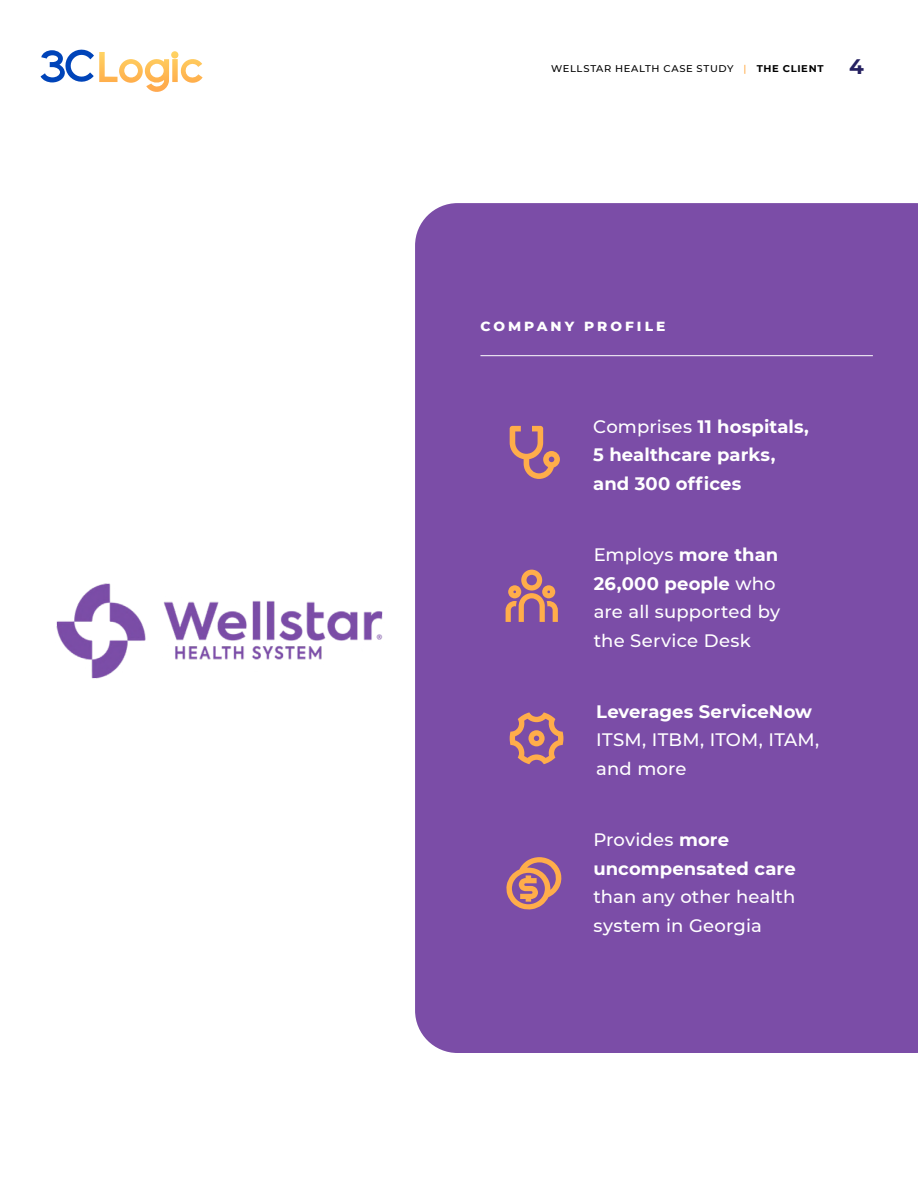
<style>
.page{position:relative;width:918px;height:1188px;background:#fff}
.page>*{position:absolute;margin:0;border:0;box-sizing:border-box;transform-origin:0 0}
.t1{font:500 18px/28.5px "Montserrat";letter-spacing:.01em;color:#fff}
.t2{font:700 18px/28.5px "Montserrat";letter-spacing:.005em;color:#fff}
.t3{font:800 13.5px "Montserrat";letter-spacing:.22em;color:#fff}
.t4{font:500 9.75px "Montserrat";letter-spacing:.065em;color:#000}
.s1{color:#ffad4b}
.s2{font-weight:700}
.s3{font-weight:700;font-size:21px;color:#262161}
.s4{font-weight:500}
</style>
<div class="page">
<img style="left:56px;top:583px;width:327px;height:96px">
<div style="left:415px;top:203px;width:503px;height:850px;background:#7b4da7"></div>
<hr style="left:480px;top:355px;width:393px;height:1px;background:#fff">
<svg style="left:41px;top:50px;width:161px;height:42px"></svg>
<svg style="left:510px;top:426px;width:50px;height:53px;background:#a76d87"></svg>
<svg style="left:506px;top:857px;width:56px;height:53px;background:#b4767e"></svg>
<svg style="left:506px;top:570px;width:52px;height:52px;background:#b07381"></svg>
<svg style="left:510px;top:712px;width:53px;height:52px;background:#ad7183"></svg>
<p class="t4" style="left:551px;top:62px;width:314px">WELLSTAR HEALTH CASE STUDY <span class="s1">|</span> <span class="s2">THE CLIENT</span> <span class="s3">4</span></p>
<p class="t3" style="left:480px;top:317px;width:186px">COMPANY PROFILE</p>
<p class="t2" style="left:593px;top:411px;width:217px"><span class="s4">Comprises</span> 11 hospitals,<br>5 healthcare parks, and 300 offices</p>
<p class="t1" style="left:594px;top:540px;width:188px">Employs <span class="s2">more than<br>26,000 people</span> who are all supported by the Service Desk</p>
<p class="t2" style="left:596px;top:696px;width:217px">Leverages ServiceNow</p>
<p class="t1" style="left:596px;top:725px;width:224px">ITSM, ITBM, ITOM, ITAM, and more</p>
<p class="t2" style="left:593px;top:825px;width:204px"><span class="s4">Provides</span> more uncompensated care</p>
<p class="t1" style="left:593px;top:882px;width:203px">than any other health system in Georgia</p>
</div>
